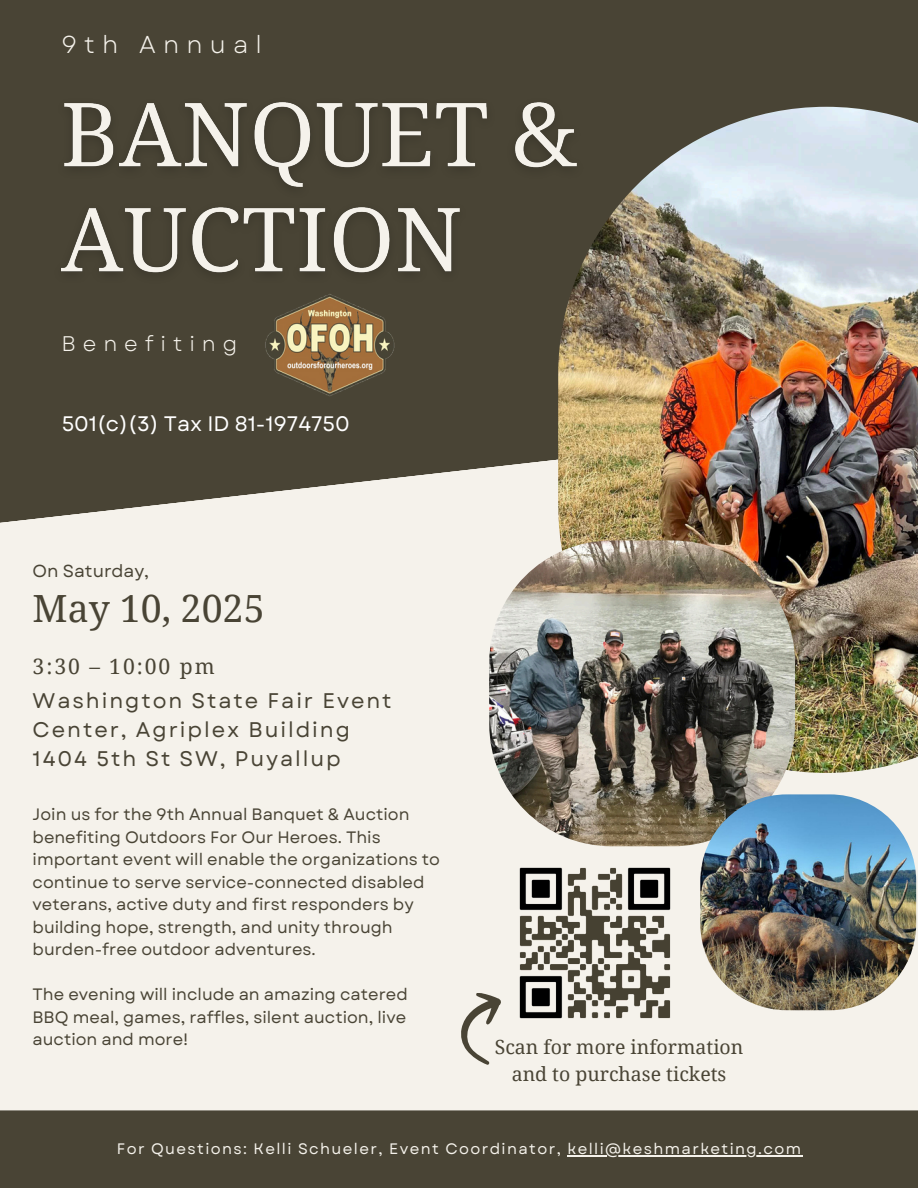
<style>
.page{position:relative;width:918px;height:1188px;background:#f5f2eb}
.page>*{position:absolute;margin:0;border:0;box-sizing:border-box;transform-origin:0 0}
.t1{font:37.5px "Noto Serif";color:#494435}
.t2{font:24.45px "Garet";letter-spacing:.295em;color:#f5f2eb}
.t3{font:21.15px/29.2px "Garet";letter-spacing:.09em;color:#494435}
.t4{font:21.15px "Noto Serif";letter-spacing:.09em;color:#494435}
.t5{font:21.15px "Garet";letter-spacing:.325em;color:#f5f2eb}
.t6{font:21px "Garet";color:#fff}
.t7{font:19.5px/27px "Noto Serif";color:#494435;text-align:center}
.t8{font:17.4px "Garet";color:#494435}
.t9{font:16.5px/22.5px "Garet";color:#494435}
.t10{font:15.15px "Garet";letter-spacing:.09em;color:#f5f2eb}
</style>
<div class="page">
<svg style="left:0;top:0;width:918px;height:523px;background:#585445"></svg>
<img style="left:558px;top:107px;width:360px;height:666px">
<img style="left:489px;top:540px;width:306px;height:306px;border-radius:122px">
<img style="left:700px;top:794px;width:216px;height:216px;border-radius:86px">
<svg style="left:461px;top:993px;width:40px;height:72px"></svg>
<div style="left:0;top:1110px;width:918px;height:78px;background:#494435"></div>
<img style="left:248px;top:298px;width:164px;height:129px">
<img style="left:519px;top:867px;width:152px;height:152px">
<img style="left:47px;top:73px;width:544px;height:225px">
<hr style="left:567px;top:1155px;width:236px;height:1px;background:#f5f2eb">
<p class="t2" style="left:62px;top:27px;width:202px">9th Annual</p>
<h5 class="t5" style="left:62px;top:328px;width:177px">Benefiting</h5>
<p class="t6" style="left:62px;top:409px;width:290px">501(c)(3) Tax ID 81-1974750</p>
<h4 class="t8" style="left:33px;top:558px;width:118px">On Saturday,</h4>
<p class="t1" style="left:33px;top:582px;width:234px">May 10, 2025</p>
<h2 class="t4" style="left:33px;top:652px;width:184px">3:30 – 10:00 pm</h2>
<h4 class="t3" style="left:33px;top:686px;width:361px">Washington State Fair Event<br>Center, Agriplex Building<br>1404 5th St SW, Puyallup</h4>
<h5 class="t9" style="left:33px;top:803px;width:409px">Join us for the 9th Annual Banquet &amp; Auction benefiting Outdoors For Our Heroes. This important event will enable the organizations to continue to serve service-connected disabled veterans, active duty and first responders by building hope, strength, and unity through burden-free outdoor adventures.</h5>
<h5 class="t9" style="left:33px;top:983px;width:377px;text-align:justify">The evening will include an amazing catered BBQ meal, games, raffles, silent auction, live auction and more!</h5>
<p class="t7" style="left:495px;top:1033px;width:250px">Scan for more information and to purchase tickets</p>
<h4 class="t10" style="left:117px;top:1138px;width:686px">For Questions: Kelli Schueler, Event Coordinator, kelli@keshmarketing.com</h4>
</div>
